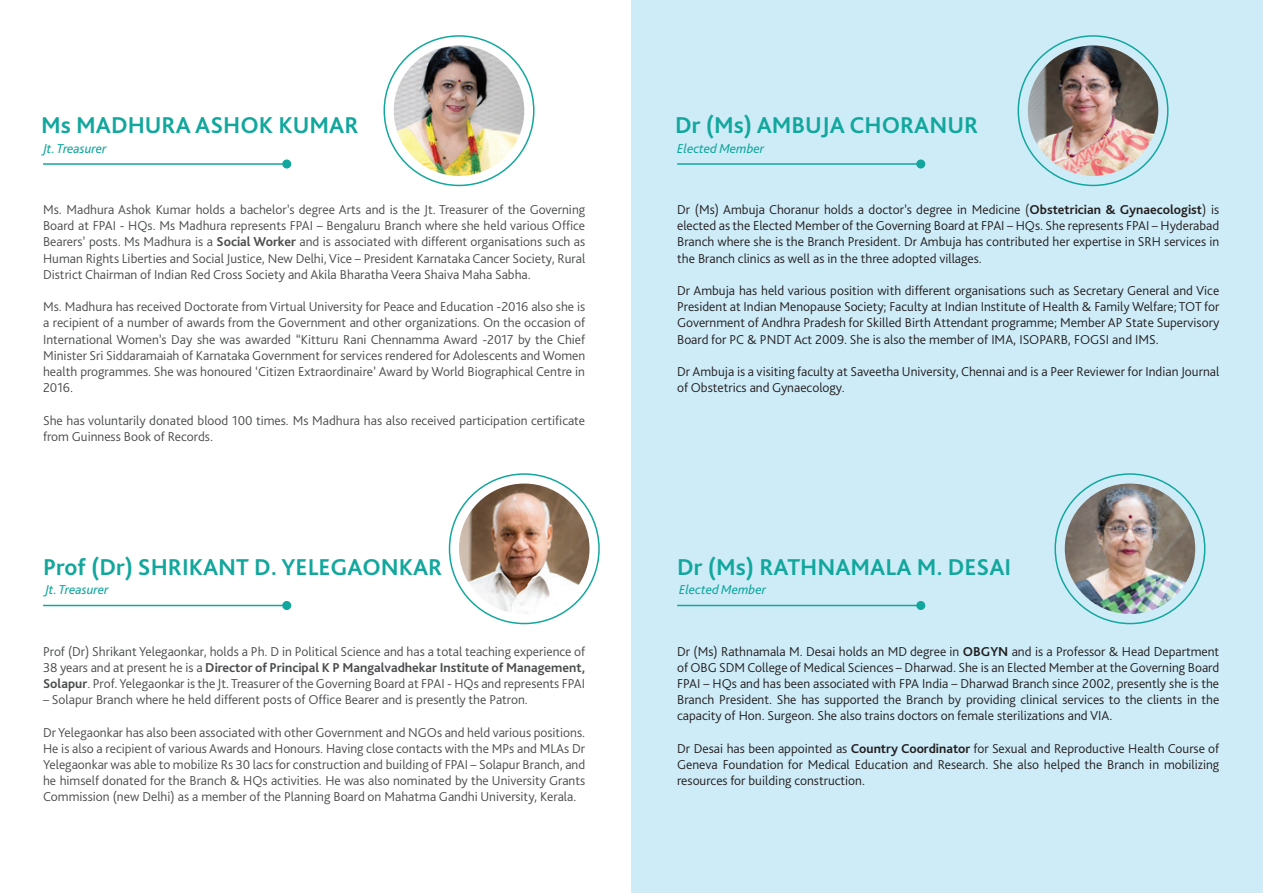
<style>
.page{position:relative;width:1263px;height:893px;background:#fff}
.page>*{position:absolute;margin:0;border:0;box-sizing:border-box;transform-origin:0 0}
.t1{font:700 24px "Bliss Pro";color:#12a79d}
.t2{font:300 13.5px/16.2px "Bliss Pro";color:#4b4c4d;text-align:justify}
.t3{font:300 13.5px/16.2px "Bliss Pro";color:#231f20;text-align:justify}
.t4{font:italic 13.5px "Bliss Pro";color:#12a79d}
.s1{font-weight:700}
</style>
<div class="page">
<img style="left:394px;top:45px;width:130px;height:131px;border-radius:65px">
<hr style="left:43px;top:163px;width:244px;height:2px;background:#12a79d">
<div style="left:282px;top:159px;width:9px;height:10px;background:#12a79d;border-radius:50%"></div>
<img style="left:459px;top:484px;width:130px;height:130px;border-radius:65px">
<hr style="left:43px;top:605px;width:244px;height:1px;background:#12a79d">
<div style="left:282px;top:601px;width:9px;height:9px;background:#12a79d;border-radius:50%"></div>
<div style="left:631px;top:0;width:632px;height:893px;background:#ceecf8"></div>
<img style="left:1028px;top:45px;width:130px;height:131px;border-radius:65px">
<hr style="left:677px;top:163px;width:244px;height:2px;background:#12a79d">
<div style="left:916px;top:159px;width:9px;height:10px;background:#12a79d;border-radius:50%"></div>
<img style="left:1065px;top:484px;width:130px;height:130px;border-radius:65px">
<hr style="left:677px;top:605px;width:244px;height:1px;background:#12a79d">
<div style="left:916px;top:601px;width:9px;height:9px;background:#12a79d;border-radius:50%"></div>
<h1 class="t1" style="left:41px;top:110px;width:319px">Ms MADHURA ASHOK KUMAR</h1>
<h1 class="t1" style="left:675px;top:110px;width:305px">Dr (Ms) AMBUJA CHORANUR</h1>
<p class="t4" style="left:43px;top:140px;width:65px">Jt. Treasurer</p>
<p class="t4" style="left:677px;top:140px;width:89px">Elected Member</p>
<p class="t2" style="left:43px;top:201px;width:544px">Ms. Madhura Ashok Kumar holds a bachelor’s degree Arts and is the Jt. Treasurer of the Governing Board at FPAI - HQs. Ms Madhura represents FPAI – Bengaluru Branch where she held various Office Bearers’ posts. Ms Madhura is a <span class="s1">Social Worker</span> and is associated with different organisations such as Human Rights Liberties and Social Justice, New Delhi, Vice – President Karnataka Cancer Society, Rural District Chairman of Indian Red Cross Society and Akila Bharatha Veera Shaiva Maha Sabha.</p>
<p class="t2" style="left:43px;top:298px;width:544px">Ms. Madhura has received Doctorate from Virtual University for Peace and Education -2016 also she is a recipient of a number of awards from the Government and other organizations. On the occasion of International Women’s Day she was awarded “Kitturu Rani Chennamma Award -2017 by the Chief Minister Sri Siddaramaiah of Karnataka Government for services rendered for Adolescents and Women health programmes. She was honoured ‘Citizen Extraordinaire’ Award by World Biographical Centre in 2016.</p>
<p class="t2" style="left:43px;top:412px;width:544px">She has voluntarily donated blood 100 times. Ms Madhura has also received participation certificate from Guinness Book of Records.</p>
<p class="t3" style="left:677px;top:201px;width:544px">Dr (Ms) Ambuja Choranur holds a doctor’s degree in Medicine (<span class="s1">Obstetrician &amp; Gynaecologist</span>) is elected as the Elected Member of the Governing Board at FPAI – HQs. She represents FPAI – Hyderabad Branch where she is the Branch President. Dr Ambuja has contributed her expertise in SRH services in the Branch clinics as well as in the three adopted villages.</p>
<p class="t3" style="left:677px;top:282px;width:544px">Dr Ambuja has held various position with different organisations such as Secretary General and Vice President at Indian Menopause Society; Faculty at Indian Institute of Health &amp; Family Welfare; TOT for Government of Andhra Pradesh for Skilled Birth Attendant programme; Member AP State Supervisory Board for PC &amp; PNDT Act 2009. She is also the member of IMA, ISOPARB, FOGSI and IMS.</p>
<p class="t3" style="left:677px;top:363px;width:544px">Dr Ambuja is a visiting faculty at Saveetha University, Chennai and is a Peer Reviewer for Indian Journal of Obstetrics and Gynaecology.</p>
<h1 class="t1" style="left:43px;top:552px;width:401px">Prof (Dr) SHRIKANT D. YELEGAONKAR</h1>
<h1 class="t1" style="left:677px;top:552px;width:336px">Dr (Ms) RATHNAMALA M. DESAI</h1>
<p class="t4" style="left:45px;top:581px;width:65px">Jt. Treasurer</p>
<p class="t4" style="left:679px;top:581px;width:89px">Elected Member</p>
<p class="t2" style="left:43px;top:643px;width:544px">Prof (Dr) Shrikant Yelegaonkar, holds a Ph. D in Political Science and has a total teaching experience of 38 years and at present he is a <span class="s1">Director of Principal K P Mangalvadhekar Institute of Management, Solapur</span>. Prof. Yelegaonkar is the Jt. Treasurer of the Governing Board at FPAI - HQs and represents FPAI</p>
<p class="t2" style="left:43px;top:691px;width:486px">– Solapur Branch where he held different posts of Office Bearer and is presently the Patron.</p>
<p class="t2" style="left:43px;top:724px;width:544px">Dr Yelegaonkar has also been associated with other Government and NGOs and held various positions.<br>He is also a recipient of various Awards and Honours. Having close contacts with the MPs and MLAs Dr Yelegaonkar was able to mobilize Rs 30 lacs for construction and building of FPAI – Solapur Branch, and he himself donated for the Branch &amp; HQs activities. He was also nominated by the University Grants Commission (new Delhi) as a member of the Planning Board on Mahatma Gandhi University, Kerala.</p>
<p class="t3" style="left:677px;top:643px;width:544px">Dr (Ms) Rathnamala M. Desai holds an MD degree in <span class="s1">OBGYN</span> and is a Professor &amp; Head Department of OBG SDM College of Medical Sciences – Dharwad. She is an Elected Member at the Governing Board FPAI – HQs and has been associated with FPA India – Dharwad Branch since 2002, presently she is the Branch President. She has supported the Branch by providing clinical services to the clients in the capacity of Hon. Surgeon. She also trains doctors on female sterilizations and VIA.</p>
<p class="t3" style="left:677px;top:740px;width:544px">Dr Desai has been appointed as <span class="s1">Country Coordinator</span> for Sexual and Reproductive Health Course of Geneva Foundation for Medical Education and Research. She also helped the Branch in mobilizing resources for building construction.</p>
</div>
